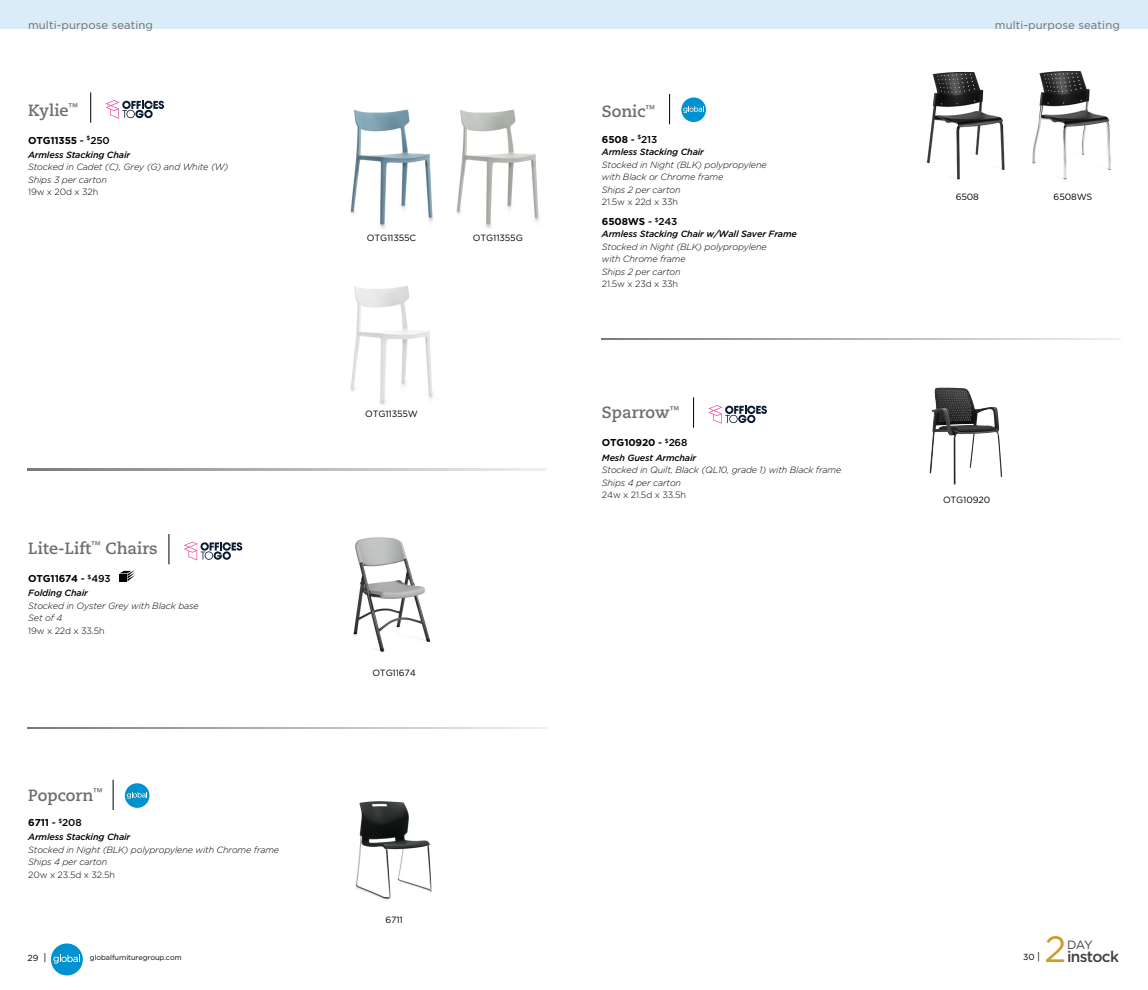
<style>
.page{position:relative;width:1148px;height:990px;background:#fff}
.page>*{position:absolute;margin:0;border:0;box-sizing:border-box;transform-origin:0 0}
.t1{font:36.5px "Gotham";color:#cd9b2b}
.t2{font:700 16.25px "Caecilia LT Std";color:#6d6e71}
.t3{font:500 15.5px "Gotham";letter-spacing:-.045em;color:#414042}
.t4{font:12px "Gotham";color:#414042}
.t5{font:11.25px "Gotham";letter-spacing:.01em;color:#6d6e71}
.t6{font:700 10px "Gotham";letter-spacing:-.015em;color:#000}
.t7{font:italic 300 9px/12.5px "Gotham";letter-spacing:-.015em;color:#000}
.t8{font:italic 500 9px "Gotham";letter-spacing:-.015em;color:#000}
.t9{font:300 9px "Gotham";letter-spacing:-.015em;color:#000}
.t10{font:9px "Gotham";letter-spacing:-.015em;color:#000}
.t11{font:8.75px "Gotham";color:#000}
.t12{font:7.25px "Gotham";letter-spacing:-.01em;color:#000}
.s1{font-weight:500}
.s2{font-size:10px}
</style>
<div class="page">
<div style="left:0;top:0;width:1148px;height:29px;background:#daecf8"></div>
<div style="left:51px;top:943px;width:32px;height:32px;background:#0091d1;border-radius:50%"></div>
<svg style="left:53px;top:955px;width:27px;height:9px"></svg>
<svg style="left:27px;top:469px;width:520px;height:1px"></svg>
<svg style="left:27px;top:727px;width:520px;height:1px"></svg>
<img style="left:353px;top:537px;width:78px;height:115px">
<div style="left:119px;top:574px;width:8px;height:8px;background:#000"></div>
<svg style="left:119px;top:570px;width:16px;height:11px"></svg>
<img style="left:355px;top:801px;width:77px;height:100px">
<svg style="left:125px;top:783px;width:24px;height:25px"></svg>
<div style="left:125px;top:783px;width:24px;height:25px;background:#0091d1;border-radius:50%"></div>
<svg style="left:127px;top:792px;width:20px;height:7px"></svg>
<hr style="left:113px;top:780px;width:1px;height:30px;background:#000">
<svg style="left:184px;top:542px;width:58px;height:18px"></svg>
<hr style="left:169px;top:534px;width:1px;height:30px;background:#000">
<img style="left:927px;top:72px;width:78px;height:108px">
<img style="left:1032px;top:71px;width:79px;height:109px">
<svg style="left:681px;top:98px;width:25px;height:24px"></svg>
<div style="left:681px;top:97px;width:25px;height:25px;background:#0091d1;border-radius:50%"></div>
<svg style="left:683px;top:106px;width:21px;height:7px"></svg>
<hr style="left:669px;top:94px;width:1px;height:30px;background:#000">
<img style="left:929px;top:388px;width:73px;height:97px">
<svg style="left:601px;top:339px;width:519px;height:1px"></svg>
<img style="left:350px;top:109px;width:83px;height:120px">
<img style="left:350px;top:286px;width:83px;height:119px">
<img style="left:456px;top:109px;width:83px;height:120px">
<svg style="left:105px;top:100px;width:59px;height:19px"></svg>
<hr style="left:90px;top:92px;width:1px;height:31px;background:#000">
<svg style="left:708px;top:405px;width:59px;height:19px"></svg>
<hr style="left:693px;top:397px;width:1px;height:31px;background:#000">
<p class="t5" style="left:28px;top:17px;width:126px">multi-purpose seating</p>
<h2 class="t2" style="left:28px;top:100px;width:52px">Kylie<sup>™</sup></h2>
<p class="t6" style="left:28px;top:133px;width:83px">OTG11355 <span class="s1">-</span> <sup>$</sup><span class="s1">250</span></p>
<p class="t8" style="left:28px;top:149px;width:104px">Armless Stacking Chair</p>
<p class="t7" style="left:28px;top:161px;width:202px">Stocked in Cadet (C), Grey (G) and White (W)<br>Ships 3 per carton</p>
<p class="t9" style="left:28px;top:186px;width:72px">19w x 20d x 32h</p>
<h2 class="t2" style="left:28px;top:539px;width:131px">Lite-Lift<sup>™</sup> Chairs</h2>
<p class="t6" style="left:28px;top:572px;width:84px">OTG11674 <span class="s1">-</span> <sup>$</sup><span class="s1">493</span></p>
<p class="t8" style="left:28px;top:587px;width:61px">Folding Chair</p>
<p class="t7" style="left:28px;top:599px;width:172px">Stocked in Oyster Grey with Black base<br>Set of 4</p>
<p class="t9" style="left:28px;top:625px;width:78px">19w x 22d x 33.5h</p>
<h2 class="t2" style="left:28px;top:785px;width:76px">Popcorn<sup>™</sup></h2>
<p class="t6" style="left:28px;top:816px;width:55px">6711 <span class="s1">-</span> <sup>$</sup><span class="s1">208</span></p>
<p class="t8" style="left:28px;top:831px;width:104px">Armless Stacking Chair</p>
<p class="t7" style="left:28px;top:843px;width:252px">Stocked in Night (BLK) polypropylene with Chrome frame<br>Ships 4 per carton</p>
<p class="t9" style="left:28px;top:869px;width:88px">20w x 23.5d x 32.5h</p>
<p class="t11" style="left:28px;top:952px;width:20px">29 <span class="s2">|</span></p>
<p class="t12" style="left:90px;top:953px;width:93px">globalfurnituregroup.com</p>
<p class="t10" style="left:367px;top:232px;width:51px">OTG11355C</p>
<p class="t10" style="left:473px;top:232px;width:51px">OTG11355G</p>
<p class="t10" style="left:365px;top:409px;width:54px">OTG11355W</p>
<p class="t10" style="left:372px;top:667px;width:45px">OTG11674</p>
<h2 class="t2" style="left:602px;top:102px;width:55px">Sonic<sup>™</sup></h2>
<p class="t6" style="left:602px;top:132px;width:57px">6508 <span class="s1">-</span> <sup>$</sup><span class="s1">213</span></p>
<p class="t8" style="left:602px;top:146px;width:104px">Armless Stacking Chair</p>
<p class="t7" style="left:602px;top:158px;width:166px">Stocked in Night (BLK) polypropylene with Black or Chrome frame<br>Ships 2 per carton</p>
<p class="t9" style="left:602px;top:196px;width:78px">21.5w x 22d x 33h</p>
<p class="t6" style="left:602px;top:215px;width:77px">6508WS <span class="s1">-</span> <sup>$</sup><span class="s1">243</span></p>
<p class="t8" style="left:602px;top:228px;width:197px">Armless Stacking Chair w/Wall Saver Frame</p>
<p class="t7" style="left:602px;top:240px;width:166px">Stocked in Night (BLK) polypropylene with Chrome frame<br>Ships 2 per carton</p>
<p class="t9" style="left:602px;top:279px;width:78px">21.5w x 23d x 33h</p>
<h2 class="t2" style="left:602px;top:403px;width:79px">Sparrow<sup>™</sup></h2>
<p class="t6" style="left:602px;top:436px;width:87px">OTG10920 <span class="s1">-</span> <sup>$</sup><span class="s1">268</span></p>
<p class="t8" style="left:602px;top:452px;width:96px">Mesh Guest Armchair</p>
<p class="t7" style="left:602px;top:464px;width:241px">Stocked in Quilt, Black (QL10, grade 1) with Black frame<br>Ships 4 per carton</p>
<p class="t9" style="left:602px;top:489px;width:86px">24w x 21.5d x 33.5h</p>
<p class="t10" style="left:385px;top:914px;width:19px">6711</p>
<p class="t5" style="left:994px;top:17px;width:126px">multi-purpose seating</p>
<p class="t10" style="left:955px;top:191px;width:25px">6508</p>
<p class="t10" style="left:1053px;top:191px;width:40px">6508WS</p>
<p class="t10" style="left:943px;top:494px;width:49px">OTG10920</p>
<h1 class="t1" style="left:1044px;top:925px;width:23px">2</h1>
<h3 class="t4" style="left:1067px;top:937px;width:27px">DAY</h3>
<h3 class="t3" style="left:1067px;top:946px;width:54px">instock</h3>
<p class="t11" style="left:1023px;top:952px;width:19px">30 <span class="s2">|</span></p>
</div>
